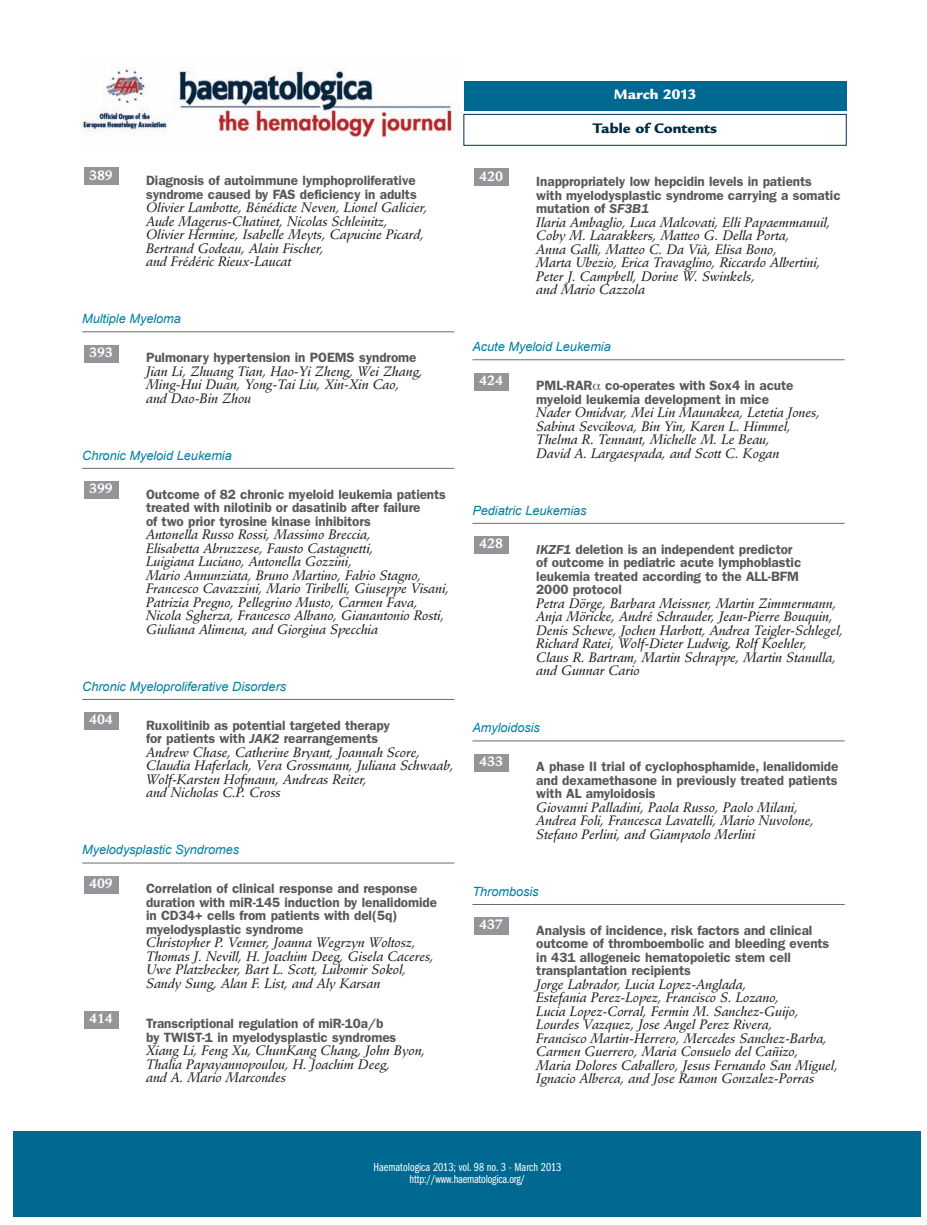
<style>
.page{position:relative;width:927px;height:1225px;background:#fff}
.page>*{position:absolute;margin:0;border:0;box-sizing:border-box;transform-origin:0 0}
.t1{font:900 15px "Legacy Sans";color:#002b44}
.t2{font:900 15px "Legacy Sans";color:#fff}
.t3{font:italic 13.5px/13.5px "Stempel Schneidler Med";letter-spacing:-.005em;color:#231f20}
.t4{font:600 13.5px/13.5px "Franklin Gothic";letter-spacing:-.005em;color:#57585a}
.t5{font:700 13.5px "Stempel Schneidler";letter-spacing:-.005em;color:#fff}
.t6{font:italic 12.75px "Arial";letter-spacing:-.005em;color:#007ea4}
.t7{font:12px/12px "Franklin Gothic Book Cmpr";color:#fff;text-align:center}
.s1{font-style:italic}
</style>
<div class="page">
<hr style="left:82px;top:331px;width:372px;height:1px;background:#6c6d70">
<hr style="left:82px;top:468px;width:372px;height:1px;background:#6c6d70">
<hr style="left:82px;top:699px;width:372px;height:1px;background:#6c6d70">
<hr style="left:82px;top:862px;width:372px;height:1px;background:#6c6d70">
<hr style="left:472px;top:359px;width:373px;height:1px;background:#6c6d70">
<hr style="left:472px;top:523px;width:373px;height:1px;background:#6c6d70">
<hr style="left:472px;top:740px;width:373px;height:1px;background:#6c6d70">
<hr style="left:472px;top:904px;width:373px;height:1px;background:#6c6d70">
<div style="left:474px;top:536px;width:34px;height:18px;background:#939598"></div>
<div style="left:474px;top:754px;width:34px;height:17px;background:#939598"></div>
<div style="left:474px;top:373px;width:34px;height:17px;background:#939598"></div>
<div style="left:474px;top:169px;width:34px;height:17px;background:#939598"></div>
<div style="left:84px;top:1011px;width:34px;height:17px;background:#939598"></div>
<div style="left:84px;top:876px;width:34px;height:17px;background:#939598"></div>
<div style="left:84px;top:712px;width:34px;height:18px;background:#939598"></div>
<div style="left:84px;top:481px;width:34px;height:18px;background:#939598"></div>
<div style="left:84px;top:345px;width:34px;height:17px;background:#939598"></div>
<div style="left:474px;top:917px;width:34px;height:18px;background:#939598"></div>
<div style="left:84px;top:168px;width:34px;height:17px;background:#939598"></div>
<div style="left:464px;top:114px;width:382px;height:31px;border:1px solid #002d53"></div>
<img style="left:81px;top:68px;width:374px;height:70px">
<div style="left:14px;top:1131px;width:907px;height:85px;background:#006991"></div>
<div style="left:464px;top:81px;width:382px;height:30px;background:#006991"></div>
<p class="t2" style="left:614px;top:89px;width:84px">March 2013</p>
<p class="t5" style="left:89px;top:169px;width:25px">389</p>
<p class="t4" style="left:146px;top:175px;width:272px">Diagnosis of autoimmune lymphoproliferative syndrome caused by FAS deficiency in adults</p>
<p class="t3" style="left:146px;top:202px;width:283px">Olivier Lambotte, Bénédicte Neven, Lionel Galicier, Aude Magerus-Chatinet, Nicolas Schleinitz, Olivier Hermine, Isabelle Meyts, Capucine Picard, Bertrand Godeau, Alain Fischer,<br>and Frédéric Rieux-Laucat</p>
<p class="t6" style="left:82px;top:312px;width:100px">Multiple Myeloma</p>
<p class="t4" style="left:146px;top:352px;width:272px">Pulmonary hypertension in POEMS syndrome</p>
<p class="t3" style="left:146px;top:365px;width:278px">Jian Li, Zhuang Tian, Hao-Yi Zheng, Wei Zhang,<br>Ming-Hui Duan, Yong-Tai Liu, Xin-Xin Cao, and Dao-Bin Zhou</p>
<p class="t5" style="left:89px;top:346px;width:25px">393</p>
<p class="t6" style="left:82px;top:448px;width:151px">Chronic Myeloid Leukemia</p>
<p class="t4" style="left:146px;top:488px;width:301px">Outcome of 82 chronic myeloid leukemia patients treated with nilotinib or dasatinib after failure<br>of two prior tyrosine kinase inhibitors</p>
<p class="t3" style="left:146px;top:529px;width:305px">Antonella Russo Rossi, Massimo Breccia,<br>Elisabetta Abruzzese, Fausto Castagnetti,<br>Luigiana Luciano, Antonella Gozzini,<br>Mario Annunziata, Bruno Martino, Fabio Stagno, Francesco Cavazzini, Mario Tiribelli, Giuseppe Visani, Patrizia Pregno, Pellegrino Musto, Carmen Fava, Nicola Sgherza, Francesco Albano, Gianantonio Rosti, Giuliana Alimena, and Giorgina Specchia</p>
<p class="t5" style="left:89px;top:483px;width:25px">399</p>
<p class="t6" style="left:82px;top:679px;width:205px">Chronic Myeloproliferative Disorders</p>
<p class="t4" style="left:146px;top:719px;width:245px">Ruxolitinib as potential targeted therapy for patients with <span class="s1">JAK2</span> rearrangements</p>
<p class="t3" style="left:146px;top:747px;width:309px">Andrew Chase, Catherine Bryant, Joannah Score, Claudia Haferlach, Vera Grossmann, Juliana Schwaab, Wolf-Karsten Hofmann, Andreas Reiter,<br>and Nicholas C.P. Cross</p>
<p class="t5" style="left:89px;top:714px;width:25px">404</p>
<p class="t6" style="left:82px;top:843px;width:158px">Myelodysplastic Syndromes</p>
<p class="t4" style="left:146px;top:883px;width:292px">Correlation of clinical response and response duration with miR-145 induction by lenalidomide in CD34+ cells from patients with del(5q) myelodysplastic syndrome</p>
<p class="t3" style="left:146px;top:937px;width:289px">Christopher P. Venner, Joanna Wegrzyn Woltosz, Thomas J. Nevill, H. Joachim Deeg, Gisela Caceres, Uwe Platzbecker, Bart L. Scott, Lubomir Sokol, Sandy Sung, Alan F. List, and Aly Karsan</p>
<p class="t4" style="left:146px;top:1018px;width:252px">Transcriptional regulation of miR-10a/b by TWIST-1 in myelodysplastic syndromes</p>
<p class="t3" style="left:146px;top:1045px;width:281px">Xiang Li, Feng Xu, ChunKang Chang, John Byon,<br>Thalia Papayannopoulou, H. Joachim Deeg,<br>and A. Mario Marcondes</p>
<p class="t5" style="left:89px;top:877px;width:25px">409</p>
<p class="t5" style="left:89px;top:1012px;width:25px">414</p>
<p class="t5" style="left:479px;top:170px;width:25px">420</p>
<p class="t1" style="left:593px;top:123px;width:126px">Table of Contents</p>
<p class="t4" style="left:536px;top:176px;width:306px">Inappropriately low hepcidin levels in patients with myelodysplastic syndrome carrying a somatic mutation of <span class="s1">SF3B1</span></p>
<p class="t3" style="left:536px;top:216px;width:296px">Ilaria Ambaglio, Luca Malcovati, Elli Papaemmanuil, Coby M. Laarakkers, Matteo G. Della Porta,<br>Anna Gallì, Matteo C. Da Vià, Elisa Bono,<br>Marta Ubezio, Erica Travaglino, Riccardo Albertini, Peter J. Campbell, Dorine W. Swinkels,<br>and Mario Cazzola</p>
<p class="t6" style="left:472px;top:339px;width:140px">Acute Myeloid Leukemia</p>
<p class="t4" style="left:536px;top:380px;width:259px">PML-RAR co-operates with Sox4 in acute myeloid leukemia development in mice</p>
<p class="t3" style="left:536px;top:407px;width:285px">Nader Omidvar, Mei Lin Maunakea, Letetia Jones, Sabina Sevcikova, Bin Yin, Karen L. Himmel, Thelma R. Tennant, Michelle M. Le Beau,<br>David A. Largaespada, and Scott C. Kogan</p>
<p class="t5" style="left:479px;top:374px;width:25px">424</p>
<p class="t6" style="left:472px;top:503px;width:115px">Pediatric Leukemias</p>
<p class="t4" style="left:536px;top:543px;width:267px"><span class="s1">IKZF1</span> deletion is an independent predictor of outcome in pediatric acute lymphoblastic leukemia treated according to the ALL-BFM 2000 protocol</p>
<p class="t3" style="left:536px;top:597px;width:308px">Petra Dörge, Barbara Meissner, Martin Zimmermann, Anja Möricke, André Schrauder, Jean-Pierre Bouquin, Denis Schewe, Jochen Harbott, Andrea Teigler-Schlegel, Richard Ratei, Wolf-Dieter Ludwig, Rolf Koehler,<br>Claus R. Bartram, Martin Schrappe, Martin Stanulla, and Gunnar Cario</p>
<p class="t5" style="left:479px;top:538px;width:25px">428</p>
<p class="t6" style="left:472px;top:720px;width:69px">Amyloidosis</p>
<p class="t4" style="left:536px;top:761px;width:304px;text-align:justify">A phase II trial of cyclophosphamide, lenalidomide and dexamethasone in previously treated patients with AL amyloidosis</p>
<p class="t3" style="left:536px;top:801px;width:280px">Giovanni Palladini, Paola Russo, Paolo Milani,<br>Andrea Foli, Francesca Lavatelli, Mario Nuvolone,<br>Stefano Perlini, and Giampaolo Merlini</p>
<p class="t5" style="left:479px;top:755px;width:25px">433</p>
<p class="t6" style="left:472px;top:884px;width:68px">Thrombosis</p>
<p class="t4" style="left:536px;top:924px;width:295px">Analysis of incidence, risk factors and clinical outcome of thromboembolic and bleeding events in 431 allogeneic hematopoietic stem cell transplantation recipients</p>
<p class="t3" style="left:536px;top:978px;width:303px">Jorge Labrador, Lucia Lopez-Anglada,<br>Estefania Perez-Lopez, Francisco S. Lozano,<br>Lucia Lopez-Corral, Fermin M. Sanchez-Guijo, Lourdes Vazquez, Jose Angel Perez Rivera,<br>Francisco Martin-Herrero, Mercedes Sanchez-Barba, Carmen Guerrero, Maria Consuelo del Cañizo,<br>Maria Dolores Caballero, Jesus Fernando San Miguel, Ignacio Alberca, and Jose Ramon Gonzalez-Porras</p>
<p class="t5" style="left:479px;top:919px;width:25px">437</p>
<p class="t7" style="left:373px;top:1162px;width:189px">Haematologica 2013; vol. 98 no. 3 - March 2013 http://www.haematologica.org/</p>
</div>
